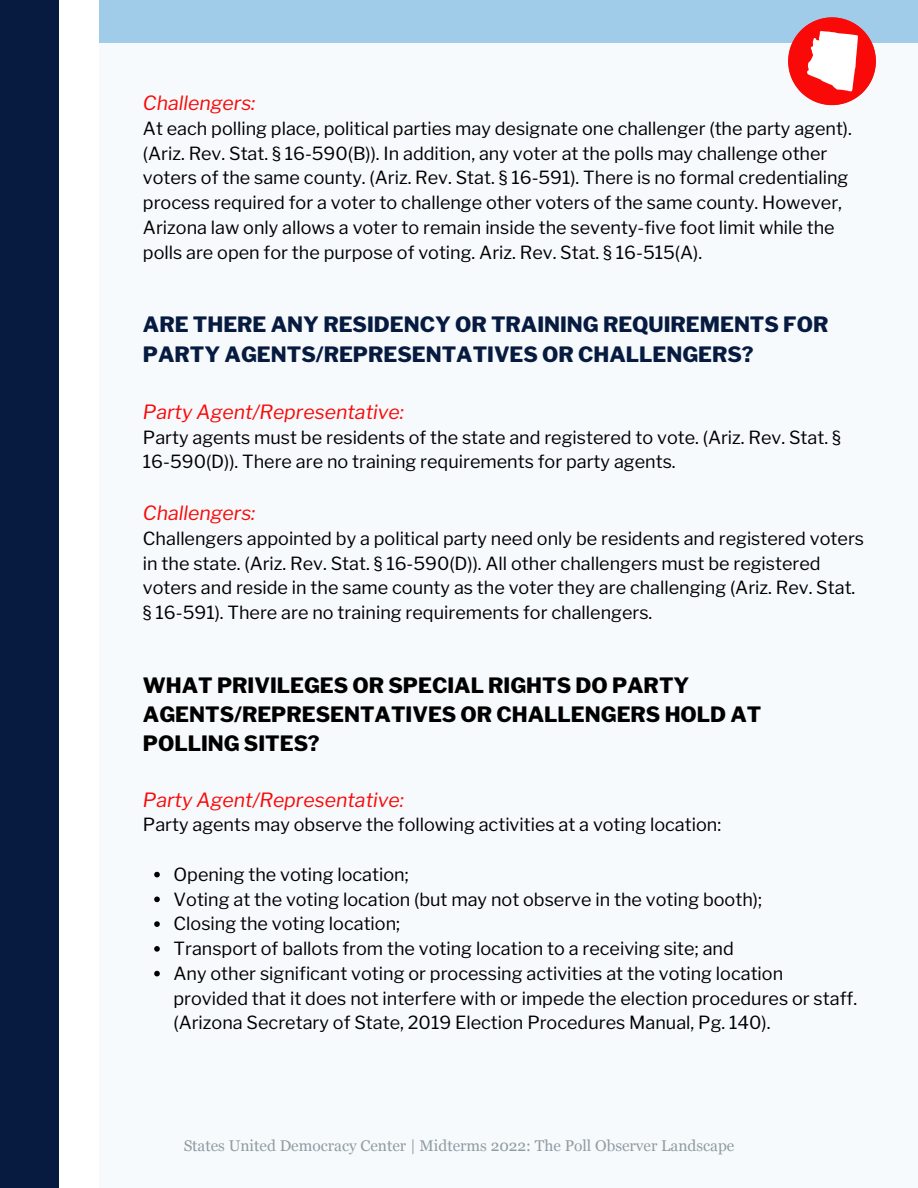
<style>
.page{position:relative;width:918px;height:1188px;background:#fff}
.page>*{position:absolute;margin:0;border:0;box-sizing:border-box;transform-origin:0 0}
.t1{font:800 21px/29.2px "Libre Franklin";color:#000}
.t2{font:800 21px/29.2px "Libre Franklin";color:#071b40}
.t3{font:italic 19.5px "Libre Franklin";color:#f90a09}
.t4{font:18px/24.8px "Libre Franklin";color:#000}
.t5{font:15.45px "Georgia";color:#2a3a47}
</style>
<div class="page">
<div style="left:0;top:0;width:58px;height:1188px;background:#071b40"></div>
<div style="left:99px;top:0;width:819px;height:1188px;background:#f6fafc"></div>
<div style="left:99px;top:0;width:819px;height:43px;background:#a1cce9"></div>
<svg style="left:788px;top:17px;width:88px;height:88px"></svg>
<svg style="left:154px;top:872px;width:6px;height:5px"></svg>
<svg style="left:154px;top:897px;width:6px;height:5px"></svg>
<svg style="left:154px;top:921px;width:6px;height:6px"></svg>
<svg style="left:154px;top:946px;width:6px;height:6px"></svg>
<svg style="left:154px;top:971px;width:6px;height:5px"></svg>
<p class="t3" style="left:143px;top:91px;width:114px">Challengers:</p>
<p class="t4" style="left:143px;top:116px;width:710px">At each polling place, political parties may designate one challenger (the party agent). (Ariz. Rev. Stat. § 16-590(B)). In addition, any voter at the polls may challenge other voters of the same county. (Ariz. Rev. Stat. § 16-591). There is no formal credentialing process required for a voter to challenge other voters of the same county. However, Arizona law only allows a voter to remain inside the seventy-five foot limit while the polls are open for the purpose of voting. Ariz. Rev. Stat. § 16-515(A).</p>
<p class="t2" style="left:143px;top:310px;width:687px">ARE THERE ANY RESIDENCY OR TRAINING REQUIREMENTS FOR<br>PARTY AGENTS/REPRESENTATIVES OR CHALLENGERS?</p>
<p class="t3" style="left:143px;top:400px;width:263px">Party Agent/Representative:</p>
<p class="t4" style="left:143px;top:425px;width:699px">Party agents must be residents of the state and registered to vote. (Ariz. Rev. Stat. §<br>16-590(D)). There are no training requirements for party agents.</p>
<p class="t3" style="left:143px;top:501px;width:114px">Challengers:</p>
<p class="t4" style="left:143px;top:526px;width:723px">Challengers appointed by a political party need only be residents and registered voters in the state. (Ariz. Rev. Stat. § 16-590(D)). All other challengers must be registered voters and reside in the same county as the voter they are challenging (Ariz. Rev. Stat. § 16-591). There are no training requirements for challengers.</p>
<p class="t1" style="left:143px;top:671px;width:620px">WHAT PRIVILEGES OR SPECIAL RIGHTS DO PARTY<br>AGENTS/REPRESENTATIVES OR CHALLENGERS HOLD AT<br>POLLING SITES?</p>
<p class="t3" style="left:143px;top:788px;width:263px">Party Agent/Representative:</p>
<p class="t4" style="left:143px;top:812px;width:580px">Party agents may observe the following activities at a voting location:</p>
<p class="t4" style="left:174px;top:862px;width:685px">Opening the voting location;<br>Voting at the voting location (but may not observe in the voting booth);<br>Closing the voting location;<br>Transport of ballots from the voting location to a receiving site; and<br>Any other significant voting or processing activities at the voting location provided that it does not interfere with or impede the election procedures or staff. (Arizona Secretary of State, 2019 Election Procedures Manual, Pg. 140).</p>
<p class="t5" style="left:184px;top:1137px;width:552px">States United Democracy Center | Midterms 2022: The Poll Observer Landscape</p>
</div>
